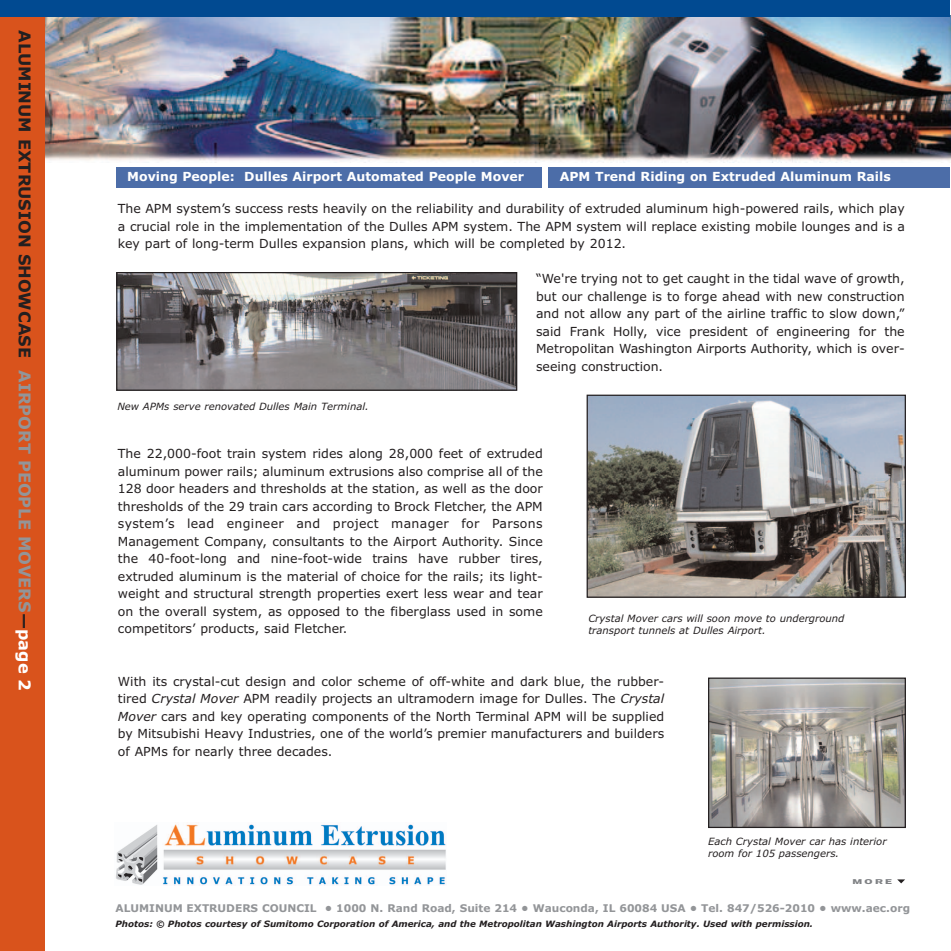
<style>
.page{position:relative;width:951px;height:951px;background:#fff}
.page>*{position:absolute;margin:0;border:0;box-sizing:border-box;transform-origin:0 0}
.t1{font:700 16.25px "Verdana";color:#231f20}
.t2{font:12.5px/17.5px "Verdana";color:#231f20;text-align:justify}
.t3{font:700 12.5px "Verdana";color:#fff}
.t4{font:700 10.62px "Verdana";color:#939598}
.t5{font:italic 10px/12.5px "Verdana";color:#231f20}
.t6{font:italic 700 8.75px "Verdana";color:#231f20}
.t7{font:7.88px "Simian Display Chimpanzee";color:#808285;scale:1.43 1}
.s1{color:#939598}
.s2{color:#fff}
.s3{font-style:italic}
</style>
<div class="page">
<img style="left:44px;top:17px;width:905px;height:145px">
<div style="left:0;top:0;width:44px;height:950px;background:#d9531c"></div>
<div style="left:0;top:0;width:949px;height:17px;background:#014a91"></div>
<svg style="left:897px;top:879px;width:7px;height:4px"></svg>
<div style="left:117px;top:167px;width:424px;height:21px;background:#4c6da8"></div>
<div style="left:548px;top:167px;width:401px;height:21px;background:#4c6da8"></div>
<img style="left:116px;top:824px;width:330px;height:61px">
<img style="left:118px;top:274px;width:397px;height:115px">
<div style="left:116px;top:272px;width:401px;height:119px;border:1px solid #231f20"></div>
<img style="left:588px;top:397px;width:315px;height:199px">
<div style="left:586px;top:395px;width:319px;height:203px;border:1px solid #231f20"></div>
<img style="left:709px;top:679px;width:194px;height:147px">
<div style="left:707px;top:677px;width:198px;height:151px;border:1px solid #231f20"></div>
<h1 class="t1" style="left:34px;top:30px;width:662px;rotate:90deg">ALUMINUM EXTRUSION SHOWCASE <span class="s1">AIRPORT PEOPLE MOVERS</span>—<span class="s2">page 2</span></h1>
<p class="t3" style="left:127px;top:169px;width:398px">Moving People: Dulles Airport Automated People Mover</p>
<p class="t3" style="left:559px;top:169px;width:332px">APM Trend Riding on Extruded Aluminum Rails</p>
<p class="t2" style="left:118px;top:200px;width:788px">The APM system’s success rests heavily on the reliability and durability of extruded aluminum high-powered rails, which play a crucial role in the implementation of the Dulles APM system. The APM system will replace existing mobile lounges and is a key part of long-term Dulles expansion plans, which will be completed by 2012.</p>
<p class="t2" style="left:536px;top:270px;width:370px">“We're trying not to get caught in the tidal wave of growth, but our challenge is to forge ahead with new construction and not allow any part of the airline traffic to slow down,” said Frank Holly, vice president of engineering for the Metropolitan Washington Airports Authority, which is over&shy;seeing construction.</p>
<p class="t5" style="left:117px;top:400px;width:253px">New APMs serve renovated Dulles Main Terminal.</p>
<p class="t2" style="left:118px;top:445px;width:426px">The 22,000-foot train system rides along 28,000 feet of extruded aluminum power rails; aluminum extrusions also comprise all of the 128 door headers and thresholds at the station, as well as the door thresholds of the 29 train cars according to Brock Fletcher, the APM system’s lead engineer and project manager for Parsons Management Company, consultants to the Airport Authority. Since the 40-foot-long and nine-foot-wide trains have rubber tires, extruded aluminum is the material of choice for the rails; its light&shy;weight and structural strength properties exert less wear and tear on the overall system, as opposed to the fiberglass used in some competitors’ products, said Fletcher.</p>
<p class="t5" style="left:588px;top:612px;width:257px">Crystal Mover cars will soon move to underground transport tunnels at Dulles Airport.</p>
<p class="t2" style="left:118px;top:673px;width:547px">With its crystal-cut design and color scheme of off-white and dark blue, the rubber&shy;tired <span class="s3">Crystal Mover</span> APM readily projects an ultramodern image for Dulles. The <span class="s3">Crystal Mover</span> cars and key operating components of the North Terminal APM will be supplied by Mitsubishi Heavy Industries, one of the world’s premier manufacturers and builders of APMs for nearly three decades.</p>
<p class="t5" style="left:707px;top:835px;width:180px">Each Crystal Mover car has interior room for 105 passengers.</p>
<p class="t7" style="left:852px;top:877px;width:29px">MORE</p>
<p class="t4" style="left:115px;top:902px;width:795px">ALUMINUM EXTRUDERS COUNCIL • 1000 N. Rand Road, Suite 214 • Wauconda, IL 60084 USA • Tel. 847/526-2010 • www.aec.org</p>
<p class="t6" style="left:115px;top:918px;width:698px">Photos: © Photos courtesy of Sumitomo Corporation of America, and the Metropolitan Washington Airports Authority. Used with permission.</p>
</div>
